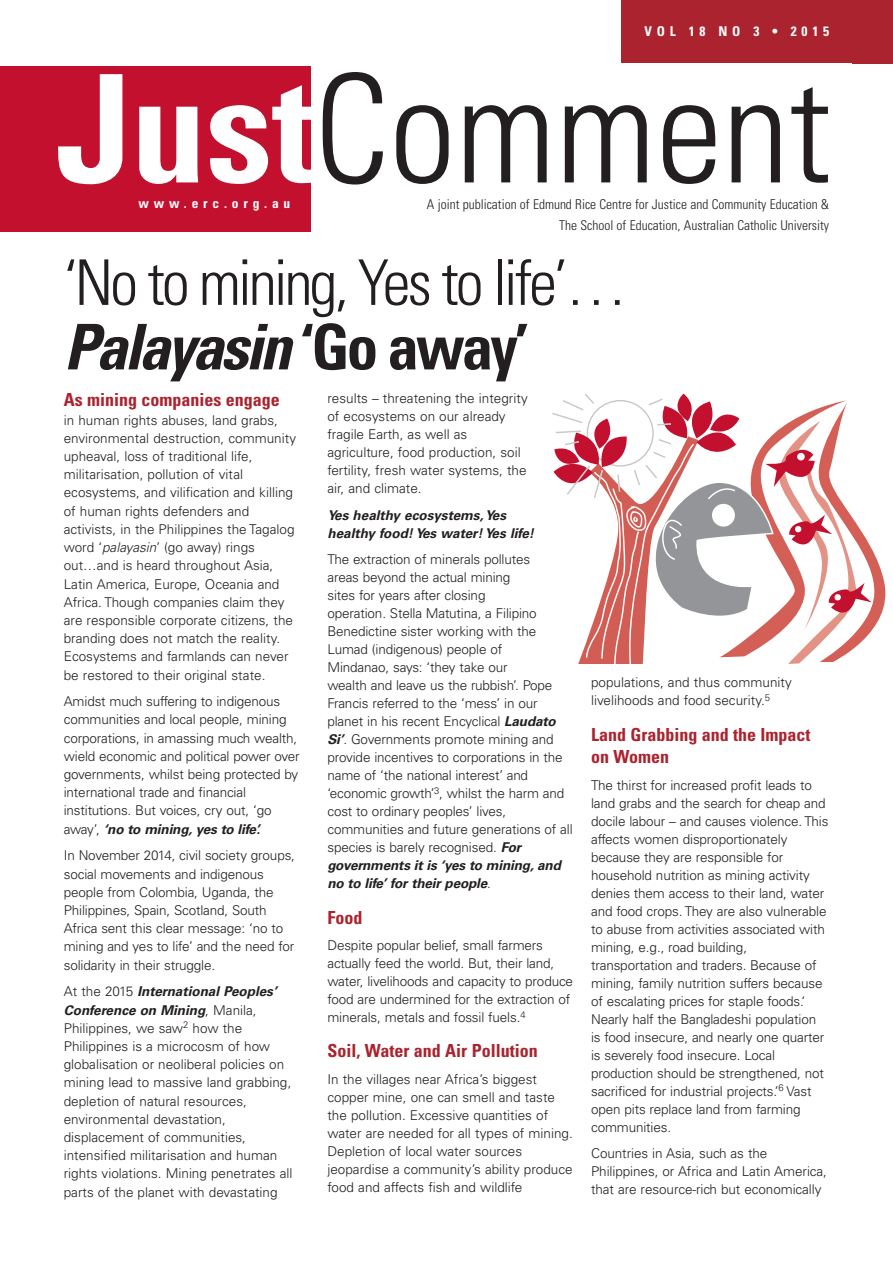
<style>
.page{position:relative;width:893px;height:1263px;background:#fff}
.page>*{position:absolute;margin:0;border:0;box-sizing:border-box;transform-origin:0 0}
.t1{font:300 condensed 63px/64.5px "Univers";letter-spacing:-.05em;color:#231f20}
.t2{font:700 condensed 18px/22.5px "Univers";color:#aa232e}
.t3{font:300 13.5px/18px "Univers";letter-spacing:-.01em;color:#231f20}
.t4{font:300 condensed 13.5px/21.5px "Univers";color:#231f20;text-align:right}
.t5{font:italic 700 13.5px/18px "Univers";color:#231f20}
.t6{font:700 condensed 13.5px "Univers";letter-spacing:.355em;color:#fff}
.s1{font-weight:700;font-style:italic}
.s2{font-weight:700}
.s3{font-style:italic}
</style>
<div class="page">
<div style="left:621px;top:0;width:272px;height:64px;background:#aa232e"></div>
<div style="left:0;top:66px;width:311px;height:166px;background:#c3102f"></div>
<svg style="left:58px;top:74px;width:64px;height:110px"></svg>
<svg style="left:139px;top:107px;width:59px;height:77px"></svg>
<svg style="left:210px;top:85px;width:101px;height:99px"></svg>
<svg style="left:323px;top:72px;width:60px;height:113px"></svg>
<svg style="left:396px;top:105px;width:53px;height:79px"></svg>
<svg style="left:465px;top:105px;width:82px;height:77px"></svg>
<svg style="left:565px;top:105px;width:82px;height:77px"></svg>
<svg style="left:663px;top:105px;width:52px;height:79px"></svg>
<svg style="left:732px;top:105px;width:48px;height:77px"></svg>
<svg style="left:791px;top:87px;width:37px;height:96px"></svg>
<svg style="left:552px;top:394px;width:333px;height:269px"></svg>
<p class="t6" style="left:139px;top:199px;width:153px">www.erc.org.au</p>
<p class="t6" style="left:645px;top:26px;width:186px">VOL 18 NO 3 • 2015</p>
<p class="t4" style="left:427px;top:194px;width:404px">A joint publication of Edmund Rice Centre for Justice and Community Education &amp;<br>The School of Education, Australian Catholic University</p>
<h1 class="t1" style="left:64px;top:256px;width:565px">‘No to mining, Yes to life’…<br><span class="s1">Palayasin</span> <span class="s2">‘Go away’</span></h1>
<h2 class="t2" style="left:64px;top:390px;width:218px">As mining companies engage</h2>
<p class="t3" style="left:64px;top:412px;width:234px">in human rights abuses, land grabs, environmental destruction, community upheaval, loss of traditional life, militarisation, pollution of vital ecosystems, and vilification and killing of human rights defenders and activists, in the Philippines the Tagalog word ‘<span class="s3">palayasin</span>’ (go away) rings out…and is heard throughout Asia, Latin America, Europe, Oceania and Africa. Though companies claim they are responsible corporate citizens, the branding does not match the reality.<br>Ecosystems and farmlands can never be restored to their original state.</p>
<p class="t3" style="left:64px;top:694px;width:237px">Amidst much suffering to indigenous communities and local people, mining corporations, in amassing much wealth, wield economic and political power over governments, whilst being protected by international trade and financial institutions. But voices, cry out, ‘go away’, <span class="s1">‘no to mining, yes to life’.</span></p>
<p class="t3" style="left:64px;top:848px;width:233px">In November 2014, civil society groups, social movements and indigenous people from Colombia, Uganda, the Philippines, Spain, Scotland, South Africa sent this clear message: ‘no to mining and yes to life’ and the need for solidarity in their struggle.</p>
<p class="t3" style="left:64px;top:984px;width:230px">At the 2015 <span class="s1">International Peoples’ Conference on Mining</span>, Manila, Philippines, we saw<sup>2</sup> how the Philippines is a microcosm of how globalisation or neoliberal policies on mining lead to massive land grabbing, depletion of natural resources, environmental devastation, displacement of communities, intensified militarisation and human rights violations. Mining penetrates all parts of the planet with devastating</p>
<p class="t3" style="left:327px;top:391px;width:202px">results – threatening the integrity of ecosystems on our already fragile Earth, as well as agriculture, food production, soil fertility, fresh water systems, the air, and climate.</p>
<p class="t5" style="left:327px;top:507px;width:208px">Yes healthy ecosystems,Yes healthy food! Yes water! Yes life!</p>
<p class="t3" style="left:327px;top:552px;width:247px">The extraction of minerals pollutes<br>areas beyond the actual mining<br>sites for years after closing<br>operation. Stella Matutina, a Filipino Benedictine sister working with the Lumad (indigenous) people of<br>Mindanao, says: ‘they take our<br>wealth and leave us the rubbish’. Pope Francis referred to the ‘mess’ in our planet in his recent Encyclical <span class="s1">Laudato Si’</span>. Governments promote mining and provide incentives to corporations in the name of ‘the national interest’ and ‘economic growth’<sup>3</sup>, whilst the harm and cost to ordinary peoples’ lives, communities and future generations of all species is barely recognised. <span class="s1">For governments it is ‘yes to mining, and no to life’ for their people</span>.</p>
<h2 class="t2" style="left:327px;top:907px;width:36px">Food</h2>
<p class="t3" style="left:327px;top:937px;width:247px">Despite popular belief, small farmers actually feed the world. But, their land, water, livelihoods and capacity to produce food are undermined for the extraction of minerals, metals and fossil fuels.<sup>4</sup></p>
<h2 class="t2" style="left:327px;top:1041px;width:212px">Soil, Water and Air Pollution</h2>
<p class="t3" style="left:327px;top:1071px;width:247px">In the villages near Africa’s biggest copper mine, one can smell and taste the pollution. Excessive quantities of water are needed for all types of mining.<br>Depletion of local water sources jeopardise a community’s ability produce food and affects fish and wildlife</p>
<p class="t3" style="left:591px;top:675px;width:202px">populations, and thus community livelihoods and food security.<sup>5</sup></p>
<h2 class="t2" style="left:591px;top:724px;width:221px">Land Grabbing and the Impact on Women</h2>
<p class="t3" style="left:591px;top:777px;width:239px">The thirst for increased profit leads to land grabs and the search for cheap and docile labour – and causes violence. This affects women disproportionately because they are responsible for household nutrition as mining activity denies them access to their land, water and food crops. They are also vulnerable to abuse from activities associated with mining, e.g., road building, transportation and traders. Because of mining, family nutrition suffers because of escalating prices for staple foods.‘ Nearly half the Bangladeshi population is food insecure, and nearly one quarter is severely food insecure. Local production should be strengthened, not sacrificed for industrial projects.’<sup>6</sup> Vast open pits replace land from farming communities.</p>
<p class="t3" style="left:591px;top:1145px;width:237px">Countries in Asia, such as the<br>Philippines, or Africa and Latin America, that are resource-rich but economically</p>
</div>
